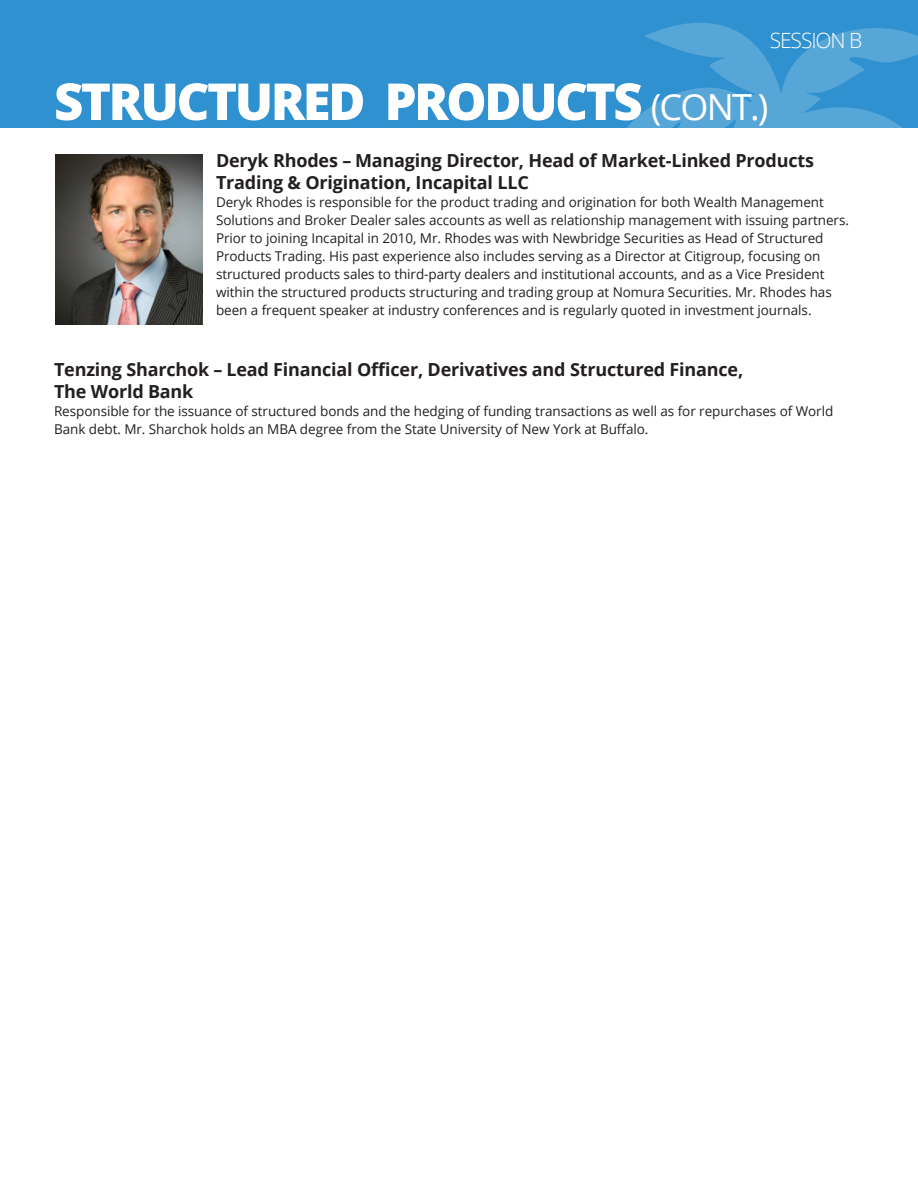
<style>
.page{position:relative;width:918px;height:1188px;background:#fff}
.page>*{position:absolute;margin:0;border:0;box-sizing:border-box;transform-origin:0 0}
.t1{font:800 51px "Open Sans";letter-spacing:-.05em;color:#fff}
.t2{font:300 21px "Open Sans";letter-spacing:-.05em;color:#fff}
.t3{font:700 18px/21.6px "Open Sans";letter-spacing:-.01em;color:#231f20}
.t4{font:13.5px/18px "Open Sans";letter-spacing:-.005em;color:#231f20}
.s1{font-weight:400;font-size:36px}
</style>
<div class="page">
<div style="left:0;top:0;width:918px;height:127px;background:#2f91cf"></div>
<svg style="left:601px;top:22px;width:317px;height:106px"></svg>
<svg style="left:824px;top:104px;width:63px;height:24px"></svg>
<img style="left:55px;top:154px;width:147px;height:171px">
<h2 class="t2" style="left:770px;top:28px;width:94px">SESSION B</h2>
<h1 class="t1" style="left:54px;top:80px;width:716px">STRUCTURED PRODUCTS <span class="s1">(CONT.)</span></h1>
<h3 class="t3" style="left:216px;top:152px;width:600px">Deryk Rhodes – Managing Director, Head of Market-Linked Products<br>Trading &amp; Origination, Incapital LLC</h3>
<p class="t4" style="left:216px;top:194px;width:634px">Deryk Rhodes is responsible for the product trading and origination for both Wealth Management Solutions and Broker Dealer sales accounts as well as relationship management with issuing partners.<br>Prior to joining Incapital in 2010, Mr. Rhodes was with Newbridge Securities as Head of Structured Products Trading. His past experience also includes serving as a Director at Citigroup, focusing on structured products sales to third-party dealers and institutional accounts, and as a Vice President within the structured products structuring and trading group at Nomura Securities. Mr. Rhodes has been a frequent speaker at industry conferences and is regularly quoted in investment journals.</p>
<h3 class="t3" style="left:54px;top:358px;width:691px">Tenzing Sharchok – Lead Financial Officer, Derivatives and Structured Finance,<br>The World Bank</h3>
<p class="t4" style="left:54px;top:403px;width:781px">Responsible for the issuance of structured bonds and the hedging of funding transactions as well as for repurchases of World<br>Bank debt. Mr. Sharchok holds an MBA degree from the State University of New York at Buffalo.</p>
</div>
